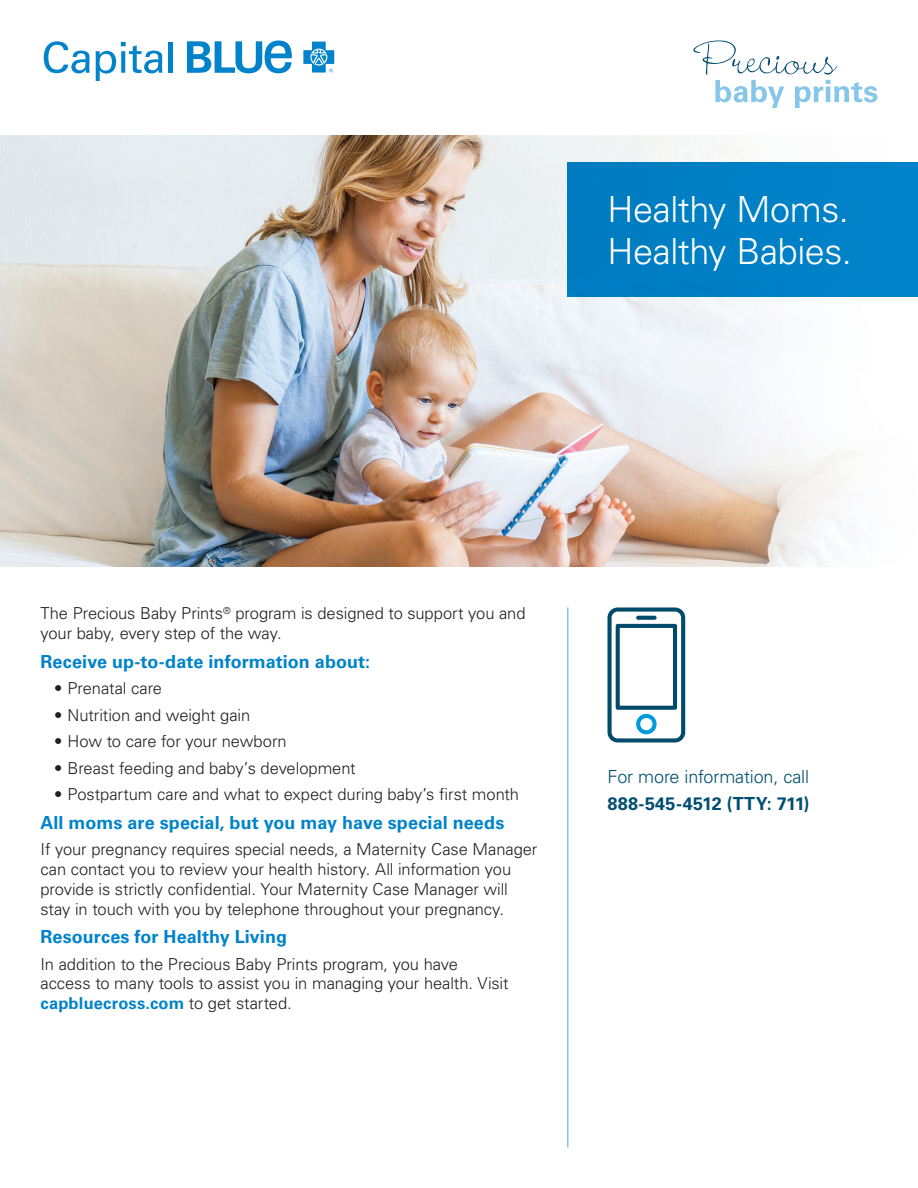
<style>
.page{position:relative;width:918px;height:1188px;background:#fff}
.page>*{position:absolute;margin:0;border:0;box-sizing:border-box;transform-origin:0 0}
.t1{font:300 36px/42px "Univers LT Std";letter-spacing:-.015em;color:#fff}
.Headline{font:700 18px "Univers LT Std";letter-spacing:.005em;color:#0083ca}
.Callout{font:300 18px/27px "Univers LT Std";letter-spacing:-.01em;color:#004e71}
.Body_Copy{font:300 16.5px/19.8px "Univers LT Std";letter-spacing:-.005em;color:#231f20}
.s1{font-weight:700;color:#0083ca}
.s2{font-weight:700}
</style>
<div class="page">
<img style="left:0;top:135px;width:849px;height:432px">
<div style="left:567px;top:162px;width:351px;height:135px;background:#0083ca"></div>
<svg style="left:608px;top:608px;width:77px;height:134px"></svg>
<hr style="left:567px;top:608px;width:1px;height:540px;background:#86c7e9">
<svg style="left:693px;top:40px;width:184px;height:68px"></svg>
<svg style="left:44px;top:41px;width:46px;height:32px"></svg>
<svg style="left:96px;top:42px;width:66px;height:39px"></svg>
<hr style="left:169px;top:42px;width:4px;height:31px;background:#0083ca">
<svg style="left:187px;top:40px;width:105px;height:33px"></svg>
<svg style="left:303px;top:42px;width:31px;height:31px"></svg>
<p class="t1" style="left:608px;top:188px;width:246px">Healthy Moms.<br>Healthy Babies.</p>
<p class="Body_Copy" style="left:40px;top:604px;width:487px">The Precious Baby Prints<sup>®</sup> program is designed to support you and your baby, every step of the way.</p>
<p class="Headline" style="left:40px;top:651px;width:331px">Receive up-to-date information about:</p>
<p class="Body_Copy" style="left:54px;top:678px;width:110px">• Prenatal care</p>
<p class="Body_Copy" style="left:54px;top:705px;width:198px">• Nutrition and weight gain</p>
<p class="Body_Copy" style="left:54px;top:732px;width:234px">• How to care for your newborn</p>
<p class="Body_Copy" style="left:54px;top:758px;width:303px">• Breast feeding and baby’s development</p>
<p class="Body_Copy" style="left:54px;top:785px;width:467px">• Postpartum care and what to expect during baby’s first month</p>
<p class="Headline" style="left:40px;top:812px;width:465px">All moms are special, but you may have special needs</p>
<p class="Body_Copy" style="left:40px;top:840px;width:498px">If your pregnancy requires special needs, a Maternity Case Manager can contact you to review your health history. All information you provide is strictly confidential. Your Maternity Case Manager will stay in touch with you by telephone throughout your pregnancy.</p>
<p class="Headline" style="left:40px;top:926px;width:248px">Resources for Healthy Living</p>
<p class="Body_Copy" style="left:40px;top:954px;width:470px">In addition to the Precious Baby Prints program, you have access to many tools to assist you in managing your health. Visit <span class="s1">capbluecross.com</span> to get started.</p>
<p class="Callout" style="left:608px;top:763px;width:204px">For more information, call<br><span class="s2">888-545-4512 (TTY: 711)</span></p>
</div>
